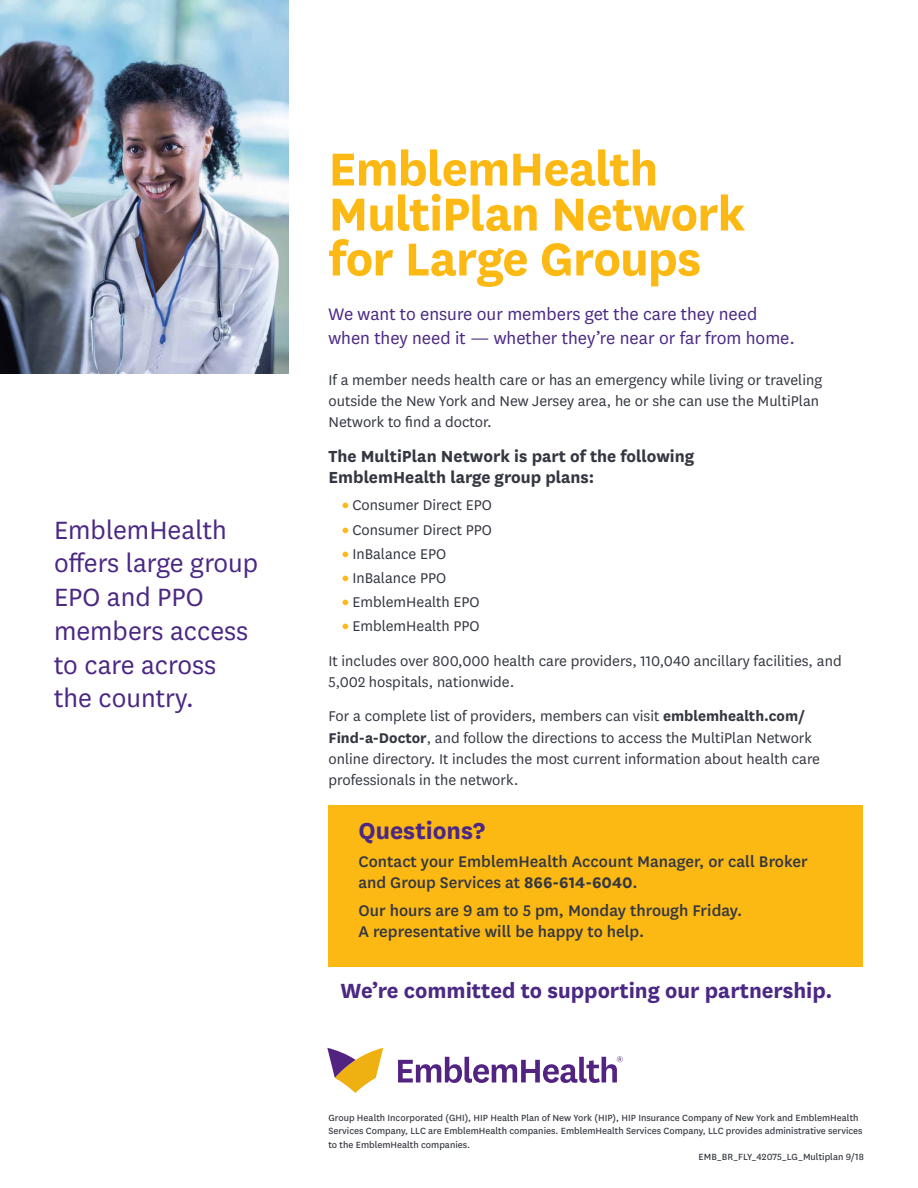
<style>
.page{position:relative;width:918px;height:1188px;background:#fff}
.page>*{position:absolute;margin:0;border:0;box-sizing:border-box;transform-origin:0 0}
.t1{font:700 54px/45px "National";letter-spacing:-.015em;color:#fdb913}
.t2{font:29.25px/33.8px "National";color:#4b2884}
.t3{font:700 27px "National";color:#4b2884}
.t4{font:700 24px "National";color:#4b2884}
.t5{font:19.5px/24px "National";color:#4b2884}
.t6{font:700 18.75px/21px "National";color:#343741}
.t7{font:500 18px/21px "National";color:#343741}
.t8{font:16.5px/21px "National";color:#343741}
.t9{font:10.5px/13.5px "National";color:#343741}
.s1{font-weight:900;color:#fdb913}
.s2{font-weight:700}
</style>
<div class="page">
<div style="left:328px;top:805px;width:535px;height:162px;background:#fdb913"></div>
<svg style="left:327px;top:1048px;width:56px;height:45px"></svg>
<svg style="left:398px;top:1056px;width:225px;height:27px"></svg>
<img style="left:0;top:0;width:288px;height:373px">
<h2 class="t2" style="left:54px;top:511px;width:206px">EmblemHealth offers large group<br>EPO and PPO members access to care across the country.</h2>
<h1 class="t1" style="left:328px;top:143px;width:418px">EmblemHealth<br>MultiPlan Network for Large Groups</h1>
<p class="t5" style="left:328px;top:301px;width:468px">We want to ensure our members get the care they need when they need it — whether they’re near or far from home.</p>
<p class="t8" style="left:328px;top:369px;width:495px">If a member needs health care or has an emergency while living or traveling outside the New York and New Jersey area, he or she can use the MultiPlan<br>Network to find a doctor.</p>
<p class="t6" style="left:328px;top:444px;width:367px">The MultiPlan Network is part of the following<br>EmblemHealth large group plans:</p>
<p class="t8" style="left:342px;top:494px;width:151px"><span class="s1">•</span> Consumer Direct EPO</p>
<p class="t8" style="left:342px;top:518px;width:151px"><span class="s1">•</span> Consumer Direct PPO</p>
<p class="t8" style="left:342px;top:543px;width:106px"><span class="s1">•</span> InBalance EPO</p>
<p class="t8" style="left:342px;top:567px;width:106px"><span class="s1">•</span> InBalance PPO</p>
<p class="t8" style="left:342px;top:591px;width:139px"><span class="s1">•</span> EmblemHealth EPO</p>
<p class="t8" style="left:329px;top:608px;width:515px;line-height:34.5px;text-indent:13px"><span class="s1">•</span> EmblemHealth PPO<br>It includes over 800,000 health care providers, 110,040 ancillary facilities, and</p>
<p class="t8" style="left:329px;top:664px;width:478px;line-height:34.5px">5,002 hospitals, nationwide.<br>For a complete list of providers, members can visit <span class="s2">emblemhealth.com/</span></p>
<p class="t8" style="left:329px;top:726px;width:493px"><span class="s2">Find-a-Doctor</span>, and follow the directions to access the MultiPlan Network online directory. It includes the most current information about health care professionals in the network.</p>
<h3 class="t3" style="left:358px;top:812px;width:128px">Questions?</h3>
<p class="t7" style="left:358px;top:850px;width:451px">Contact your EmblemHealth Account Manager, or call Broker and Group Services at <span class="s2">866-614-6040</span>.</p>
<p class="t7" style="left:358px;top:899px;width:385px">Our hours are 9 am to 5 pm, Monday through Friday.<br>A representative will be happy to help.</p>
<h3 class="t4" style="left:340px;top:974px;width:494px">We’re committed to supporting our partnership.</h3>
<p class="t9" style="left:328px;top:1110px;width:536px">Group Health Incorporated (GHI), HIP Health Plan of New York (HIP), HIP Insurance Company of New York and EmblemHealth<br>Services Company, LLC are EmblemHealth companies. EmblemHealth Services Company, LLC provides administrative services to the EmblemHealth companies.</p>
<p class="t9" style="left:699px;top:1149px;width:167px">EMB_BR_FLY_42075_LG_Multiplan 9/18</p>
</div>
